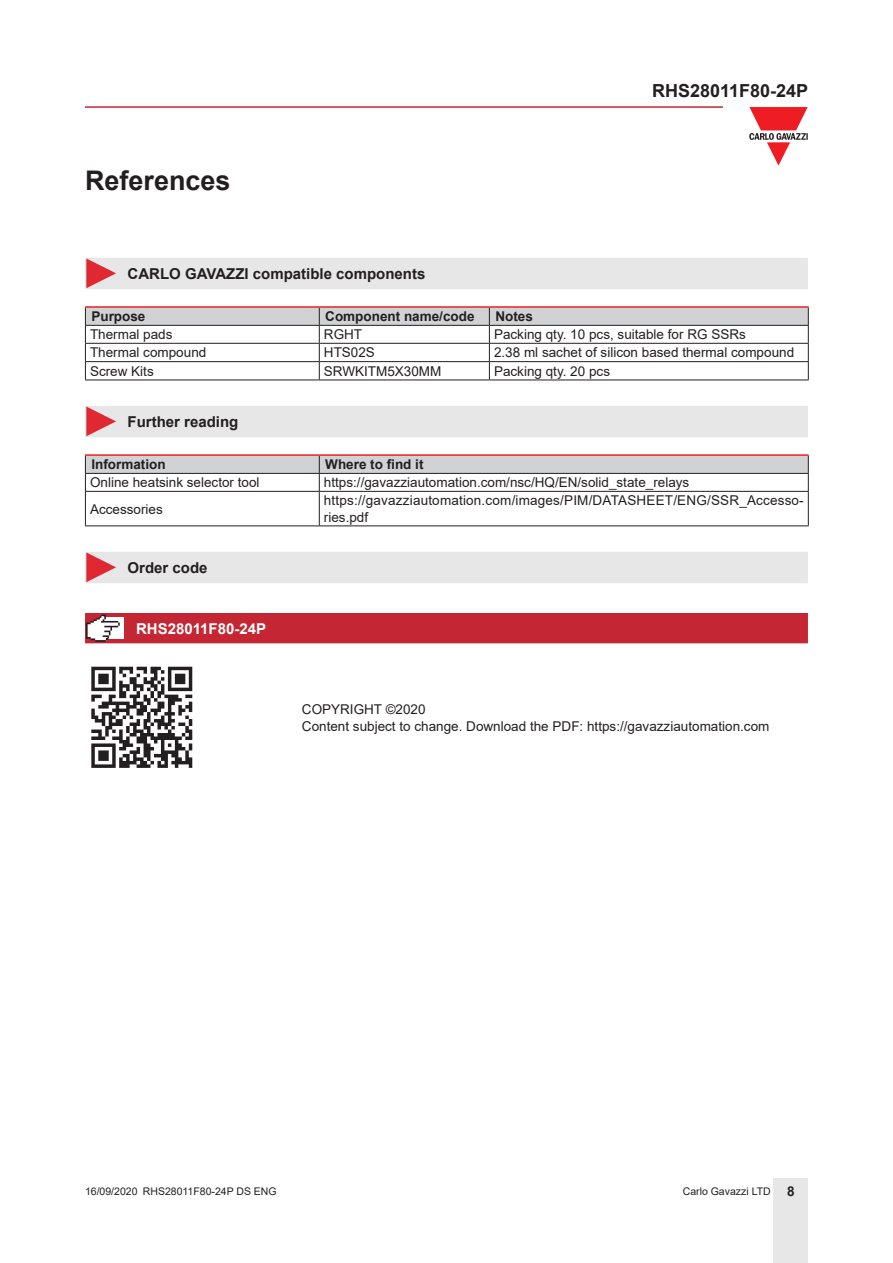
<style>
.page{position:relative;width:893px;height:1263px;background:#fff}
.page>*{position:absolute;margin:0;border:0;box-sizing:border-box;transform-origin:0 0}
.Titolo01{font:700 27px "Arial";color:#231f20}
.t1{font:700 18px "Arial";color:#231f20}
.Titolo03{font:700 15px "Arial";color:#231f20}
.Titolo04{font:700 15px "Arial";color:#fff}
.TestoTabellaSx{font:13.5px/16.2px "Arial";color:#231f20}
.TitoloTabellaSx{font:700 13.5px "Arial";color:#231f20}
.t2{font:10.5px "Arial";color:#231f20}
.s1{font-weight:700;font-size:13.5px}
</style>
<div class="page">
<hr style="left:85px;top:106px;width:638px;height:2px;background:#c42633">
<div style="left:774px;top:1178px;width:34px;height:85px;background:#e7e7e8"></div>
<svg style="left:749px;top:107px;width:59px;height:59px"></svg>
<div style="left:85px;top:258px;width:723px;height:31px;background:#e7e7e8"></div>
<hr style="left:85px;top:306px;width:234px;height:2px;background:#ee1d23">
<hr style="left:319px;top:306px;width:170px;height:2px;background:#ee1d23">
<hr style="left:489px;top:306px;width:320px;height:2px;background:#ee1d23">
<svg style="left:85px;top:307px;width:724px;height:73px"></svg>
<hr style="left:85px;top:380px;width:234px;height:1px;background:#231f20">
<hr style="left:319px;top:380px;width:170px;height:1px;background:#231f20">
<hr style="left:489px;top:380px;width:320px;height:1px;background:#231f20">
<div style="left:85px;top:406px;width:723px;height:31px;background:#e7e7e8"></div>
<hr style="left:85px;top:454px;width:234px;height:2px;background:#ee1d23">
<hr style="left:319px;top:454px;width:490px;height:2px;background:#ee1d23">
<svg style="left:85px;top:455px;width:724px;height:36px"></svg>
<hr style="left:85px;top:491px;width:234px;height:1px;background:#231f20">
<hr style="left:85px;top:492px;width:1px;height:33px;background:#231f20">
<hr style="left:319px;top:491px;width:490px;height:1px;background:#231f20">
<hr style="left:319px;top:492px;width:1px;height:33px;background:#231f20">
<hr style="left:808px;top:492px;width:1px;height:33px;background:#231f20">
<hr style="left:85px;top:525px;width:234px;height:1px;background:#231f20">
<hr style="left:319px;top:525px;width:490px;height:1px;background:#231f20">
<div style="left:85px;top:552px;width:723px;height:31px;background:#e7e7e8"></div>
<div style="left:85px;top:613px;width:723px;height:30px;background:#c42633"></div>
<img style="left:91px;top:666px;width:102px;height:102px">
<p class="Titolo01" style="left:85px;top:161px;width:147px">References</p>
<h2 class="t1" style="left:652px;top:78px;width:158px">RHS28011F80-24P</h2>
<p class="Titolo03" style="left:128px;top:263px;width:299px">CARLO GAVAZZI compatible components</p>
<p class="TitoloTabellaSx" style="left:91px;top:307px;width:56px">Purpose</p>
<p class="TitoloTabellaSx" style="left:325px;top:307px;width:151px">Component name/code</p>
<p class="TitoloTabellaSx" style="left:495px;top:307px;width:39px">Notes</p>
<p class="TestoTabellaSx" style="left:90px;top:326px;width:84px">Thermal pads</p>
<p class="TestoTabellaSx" style="left:324px;top:326px;width:40px">RGHT</p>
<p class="TestoTabellaSx" style="left:494px;top:326px;width:253px">Packing qty. 10 pcs, suitable for RG SSRs</p>
<p class="TestoTabellaSx" style="left:90px;top:344px;width:118px">Thermal compound</p>
<p class="TestoTabellaSx" style="left:324px;top:344px;width:53px">HTS02S</p>
<p class="TestoTabellaSx" style="left:494px;top:344px;width:302px">2.38 ml sachet of silicon based thermal compound</p>
<p class="TestoTabellaSx" style="left:90px;top:363px;width:65px">Screw Kits</p>
<p class="TestoTabellaSx" style="left:324px;top:363px;width:119px">SRWKITM5X30MM</p>
<p class="TestoTabellaSx" style="left:494px;top:363px;width:118px">Packing qty. 20 pcs</p>
<p class="Titolo03" style="left:128px;top:411px;width:112px">Further reading</p>
<p class="TitoloTabellaSx" style="left:91px;top:455px;width:76px">Information</p>
<p class="TitoloTabellaSx" style="left:325px;top:455px;width:100px">Where to find it</p>
<p class="TestoTabellaSx" style="left:90px;top:474px;width:171px">Online heatsink selector tool</p>
<p class="TestoTabellaSx" style="left:324px;top:474px;width:367px">https://gavazziautomation.com/nsc/HQ/EN/solid_state_relays</p>
<p class="TestoTabellaSx" style="left:90px;top:501px;width:74px">Accessories</p>
<p class="TestoTabellaSx" style="left:324px;top:492px;width:481px">https://gavazziautomation.com/images/PIM/DATASHEET/ENG/SSR_Accesso&shy;ries.pdf</p>
<p class="Titolo03" style="left:128px;top:557px;width:82px">Order code</p>
<p class="Titolo04" style="left:136px;top:618px;width:132px">RHS28011F80-24P</p>
<p class="TestoTabellaSx" style="left:302px;top:701px;width:125px">COPYRIGHT ©2020</p>
<p class="TestoTabellaSx" style="left:302px;top:717px;width:469px">Content subject to change. Download the PDF: https://gavazziautomation.com</p>
<p class="t2" style="left:85px;top:1183px;width:193px">16/09/2020 RHS28011F80-24P DS ENG</p>
<p class="t2" style="left:683px;top:1183px;width:113px">Carlo Gavazzi LTD <span class="s1">8</span></p>
</div>
